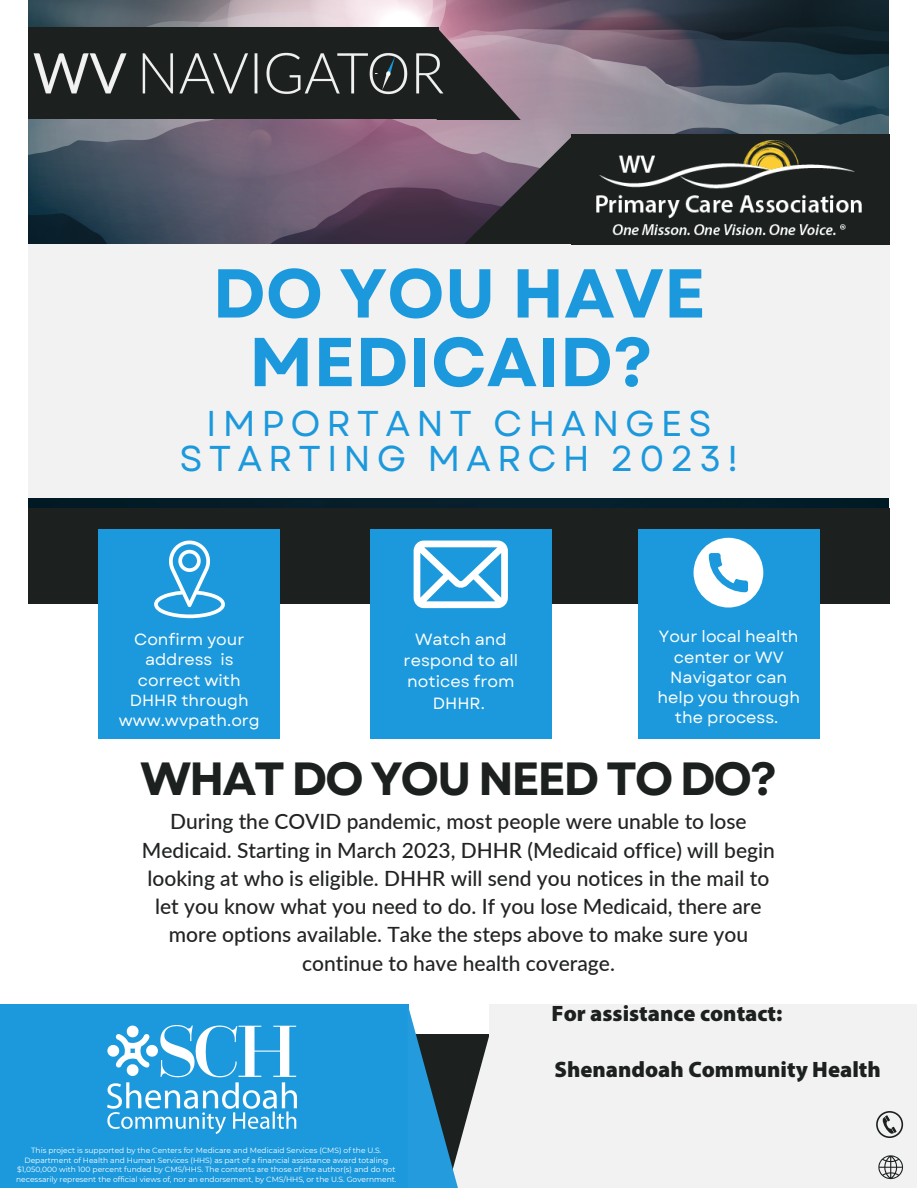
<style>
.page{position:relative;width:918px;height:1188px;background:#fff}
.page>*{position:absolute;margin:0;border:0;box-sizing:border-box;transform-origin:0 0}
.t1{font:700 69px/68.7px "Garet";color:#1c99dc;text-align:center}
.t2{font:700 46.5px "Garet";letter-spacing:-.045em;color:#1c2120}
.t3{font:35.85px/34.8px "Garet";letter-spacing:.165em;color:#1c99dc;text-align:center}
.t4{font:900 22.35px "Myriad Pro";color:#1c2120}
.t5{font:500 21px/28.2px "Lato";color:#212324;text-align:center}
.t6{font:16.2px/20.2px "Garet";color:#fff;text-align:center}
.t7{font:7.5px/9.4px "Montserrat";color:#fff;text-align:center}
</style>
<div class="page">
<img style="left:28px;top:0;width:861px;height:509px">
<div style="left:28px;top:27px;width:410px;height:92px;background:#1c2120"></div>
<svg style="left:437px;top:27px;width:84px;height:93px"></svg>
<div style="left:0;top:1004px;width:409px;height:184px;background:#1c99dc"></div>
<div style="left:28px;top:509px;width:861px;height:95px;background:#1c2120"></div>
<div style="left:98px;top:530px;width:182px;height:209px;background:#1c99dc"></div>
<div style="left:370px;top:530px;width:182px;height:209px;background:#1c99dc"></div>
<div style="left:638px;top:530px;width:181px;height:209px;background:#1c99dc"></div>
<div style="left:28px;top:244px;width:862px;height:253px;background:#f2f2f2"></div>
<img style="left:33px;top:51px;width:412px;height:46px">
<svg style="left:694px;top:538px;width:69px;height:70px"></svg>
<svg style="left:154px;top:541px;width:71px;height:77px"></svg>
<svg style="left:414px;top:541px;width:94px;height:67px"></svg>
<div style="left:571px;top:135px;width:318px;height:109px;background:#1c2120"></div>
<svg style="left:464px;top:135px;width:107px;height:109px"></svg>
<div style="left:490px;top:1004px;width:427px;height:184px;background:#f2f2f2"></div>
<svg style="left:409px;top:1004px;width:81px;height:184px"></svg>
<svg style="left:876px;top:1111px;width:27px;height:27px"></svg>
<svg style="left:878px;top:1155px;width:25px;height:25px"></svg>
<img style="left:596px;top:141px;width:266px;height:95px">
<img style="left:108px;top:1025px;width:188px;height:109px">
<h1 class="t1" style="left:212px;top:259px;width:495px">DO YOU HAVE<br>MEDICAID?</h1>
<h3 class="t3" style="left:180px;top:407px;width:560px">IMPORTANT CHANGES<br>STARTING MARCH 2023!</h3>
<h3 class="t6" style="left:119px;top:629px;width:143px">Confirm your address is correct with<br>DHHR through www.wvpath.org</h3>
<h3 class="t6" style="left:404px;top:628px;width:116px;line-height:21.3px">Watch and respond to all notices from<br>DHHR.</h3>
<h3 class="t6" style="left:657px;top:627px;width:144px">Your local health center or WV<br>Navigator can help you through the process.</h3>
<h2 class="t2" style="left:140px;top:745px;width:638px">WHAT DO YOU NEED TO DO?</h2>
<p class="t5" style="left:142px;top:807px;width:635px">During the COVID pandemic, most people were unable to lose Medicaid. Starting in March 2023, DHHR (Medicaid office) will begin looking at who is eligible. DHHR will send you notices in the mail to let you know what you need to do. If you lose Medicaid, there are more options available. Take the steps above to make sure you continue to have health coverage.</p>
<p class="t7" style="left:16px;top:1146px;width:382px">This project is supported by the Centers for Medicare and Medicaid Services (CMS) of the U.S.<br>Department of Health and Human Services (HHS) as part of a financial assistance award totaling $1,050,000 with 100 percent funded by CMS/HHS. The contents are those of the author(s) and do not necessarily represent the official views of, nor an endorsement, by CMS/HHS, or the U.S. Government.</p>
<h3 class="t4" style="left:552px;top:999px;width:232px">For assistance contact:</h3>
<h3 class="t4" style="left:555px;top:1054px;width:328px">Shenandoah Community Health</h3>
</div>
